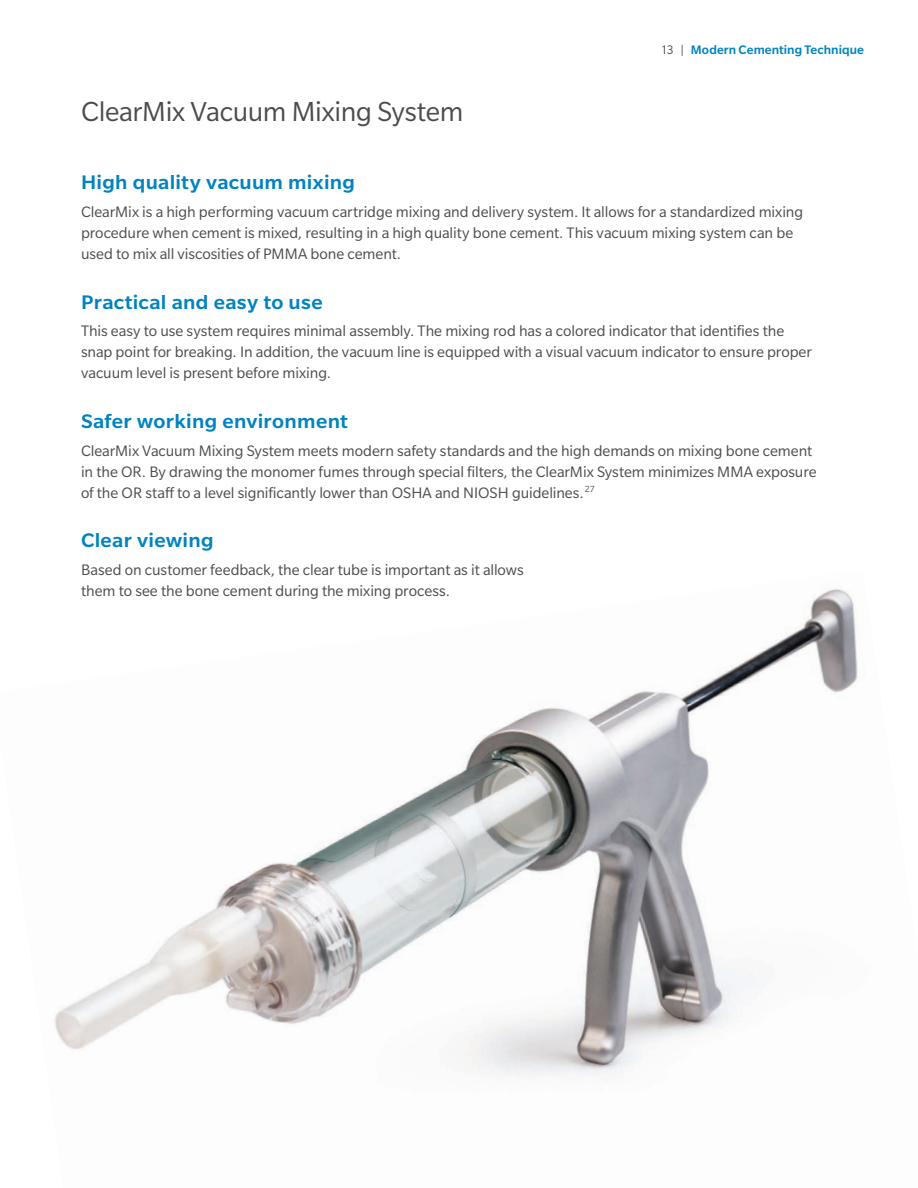
<style>
.page{position:relative;width:918px;height:1188px;background:#fff}
.page>*{position:absolute;margin:0;border:0;box-sizing:border-box;transform-origin:0 0}
.t1{font:30px "Slate Pro";letter-spacing:-.01em;color:#4b4c4d}
.Blue_Title{font:500 21.3px "Slate Pro";letter-spacing:.015em;color:#0083bf;scale:1.05 1}
.t2{font:16.5px/21px "Slate Pro";letter-spacing:-.005em;color:#4b4c4d}
.t3{font:500 13.5px "Slate Pro";letter-spacing:.005em;color:#0083bf}
.s1{font-weight:400;color:#4b4c4d}
</style>
<div class="page">
<img style="left:54px;top:589px;width:805px;height:488px">
<p class="t1" style="left:81px;top:96px;width:384px">ClearMix Vacuum Mixing System</p>
<p class="t3" style="left:661px;top:42px;width:205px"><span class="s1">13 |</span> Modern Cementing Technique</p>
<p class="Blue_Title" style="left:81px;top:171px;width:263px">High quality vacuum mixing</p>
<p class="t2" style="left:81px;top:201px;width:724px">ClearMix is a high performing vacuum cartridge mixing and delivery system. It allows for a standardized mixing procedure when cement is mixed, resulting in a high quality bone cement. This vacuum mixing system can be used to mix all viscosities of PMMA bone cement.</p>
<p class="Blue_Title" style="left:81px;top:290px;width:232px">Practical and easy to use</p>
<p class="t2" style="left:81px;top:321px;width:732px">This easy to use system requires minimal assembly. The mixing rod has a colored indicator that identifies the snap point for breaking. In addition, the vacuum line is equipped with a visual vacuum indicator to ensure proper vacuum level is present before mixing.</p>
<p class="Blue_Title" style="left:81px;top:410px;width:256px">Safer working environment</p>
<p class="t2" style="left:81px;top:440px;width:737px">ClearMix Vacuum Mixing System meets modern safety standards and the high demands on mixing bone cement in the OR. By drawing the monomer fumes through special filters, the ClearMix System minimizes MMA exposure of the OR staff to a level significantly lower than OSHA and NIOSH guidelines.<sup>27</sup></p>
<p class="Blue_Title" style="left:81px;top:529px;width:128px">Clear viewing</p>
<p class="t2" style="left:81px;top:559px;width:444px">Based on customer feedback, the clear tube is important as it allows them to see the bone cement during the mixing process.</p>
</div>
